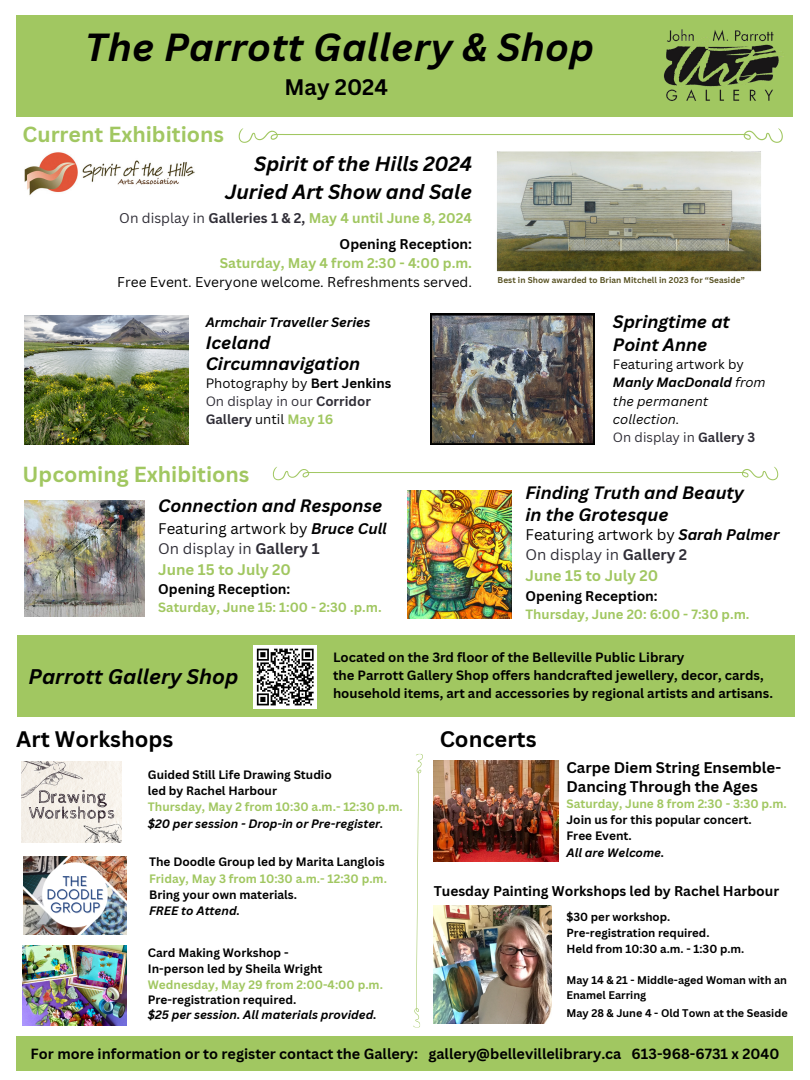
<style>
.page{position:relative;width:810px;height:1080px;background:#fff}
.page>*{position:absolute;margin:0;border:0;box-sizing:border-box;transform-origin:0 0}
.t1{font:italic 700 38.12px "Canva Sans";letter-spacing:.01em;color:#000}
.t2{font:700 21.88px "Canva Sans";color:#000}
.t3{font:700 21.25px "Canva Sans";color:#a1c761}
.t4{font:italic 700 20.62px "Canva Sans";color:#000}
.t5{font:italic 700 20px/28px "Canva Sans";color:#000;text-align:right}
.t6{font:italic 700 17.5px/21.1px "Canva Sans";color:#000}
.t7{font:15px/20.6px "Canva Sans";color:#000}
.t8{font:700 15px/18.2px "Canva Sans";color:#000}
.t9{font:700 14.38px "Canva Sans";color:#000}
.t10{font:13.75px/19.2px "Canva Sans";color:#000;text-align:right}
.t11{font:700 13.75px "Canva Sans";color:#000}
.t12{font:700 13.75px "Canva Sans";color:#a1c761}
.t13{font:13.19px/18.2px "Canva Sans";color:#000}
.t14{font:italic 700 13.19px "Canva Sans";color:#000}
.t15{font:700 13.12px/18.2px "Canva Sans";color:#000}
.t16{font:italic 13.12px/18.2px "Canva Sans";color:#000}
.t17{font:700 13.12px "Canva Sans";color:#a1c761}
.t18{font:700 11.88px/16.4px "Canva Sans";color:#000}
.t19{font:700 11.44px/15.8px "Canva Sans";color:#000}
.t20{font:700 10.81px/15px "Canva Sans";color:#000}
.t21{font:700 8.19px "Canva Sans";letter-spacing:.01em;color:#595324}
.s1{font-weight:400;color:#302e37}
.s2{color:#302e37}
.s3{font-weight:700}
.s4{font-weight:700;color:#a1c761}
.s5{font-weight:700;color:#302e37}
.s6{font-weight:700;font-style:italic}
.s7{font-style:normal}
.s8{font-style:normal;color:#302e37}
.s9{font-weight:700;font-style:normal;color:#302e37}
.s10{color:#a1c761}
.s11{font-style:italic}
</style>
<div class="page">
<div style="left:17px;top:15px;width:776px;height:102px;background:#a1c761"></div>
<div style="left:17px;top:1036px;width:776px;height:35px;background:#a1c761"></div>
<svg style="left:413px;top:754px;width:10px;height:274px"></svg>
<div style="left:17px;top:636px;width:777px;height:81px;background:#a1c761"></div>
<div style="left:253px;top:645px;width:64px;height:64px;background:#fff"></div>
<svg style="left:256px;top:648px;width:58px;height:58px"></svg>
<img style="left:664px;top:29px;width:120px;height:72px">
<img style="left:22px;top:761px;width:99px;height:81px">
<img style="left:434px;top:906px;width:118px;height:118px">
<img style="left:23px;top:946px;width:103px;height:79px">
<img style="left:25px;top:315px;width:164px;height:129px">
<img style="left:25px;top:501px;width:120px;height:115px">
<img style="left:430px;top:314px;width:165px;height:131px">
<img style="left:407px;top:490px;width:104px;height:129px">
<img style="left:24px;top:856px;width:102px;height:79px">
<img style="left:25px;top:152px;width:170px;height:44px">
<img style="left:434px;top:760px;width:124px;height:101px">
<svg style="left:239px;top:128px;width:544px;height:15px"></svg>
<svg style="left:273px;top:467px;width:505px;height:13px"></svg>
<img style="left:496px;top:151px;width:266px;height:121px">
<p class="t1" style="left:85px;top:20px;width:511px">The Parrott Gallery &amp; Shop</p>
<h5 class="t3" style="left:23px;top:119px;width:203px">Current Exhibitions</h5>
<p class="t2" style="left:284px;top:71px;width:105px">May 2024</p>
<h5 class="t5" style="left:225px;top:149px;width:249px">Spirit of the Hills 2024<br>Juried Art Show and Sale</h5>
<p class="t12" style="left:119px;top:208px;width:354px"><span class="s1">On display in</span> <span class="s2">Galleries 1 &amp; 2,</span> May 4 until June 8, 2024</p>
<p class="t10" style="left:117px;top:234px;width:356px"><span class="s3">Opening Reception:<br></span><span class="s4">Saturday, May 4 from 2:30 - 4:00 p.m.<br></span>Free Event. Everyone welcome. Refreshments served.</p>
<h2 class="t14" style="left:206px;top:313px;width:166px">Armchair Traveller Series</h2>
<h2 class="t6" style="left:206px;top:332px;width:156px">Iceland<br>Circumnavigation</h2>
<h2 class="t13" style="left:206px;top:373px;width:187px">Photography by <span class="s3">Bert Jenkins<br></span><span class="s2">On display in our</span> <span class="s5">Corridor<br>Gallery</span> until <span class="s4">May 16</span></h2>
<p class="t3" style="left:23px;top:459px;width:228px">Upcoming Exhibitions</p>
<h2 class="t6" style="left:158px;top:495px;width:226px">Connection and Response</h2>
<h2 class="t7" style="left:158px;top:517px;width:230px">Featuring artwork by <span class="s6">Bruce Cull<br></span><span class="s2">On display in</span> <span class="s5">Gallery 1<br></span><span class="s4">June 15 to July 20</span></h2>
<h2 class="t11" style="left:158px;top:580px;width:134px">Opening Reception:</h2>
<h2 class="t17" style="left:158px;top:598px;width:225px">Saturday, June 15: 1:00 - 2:30 .p.m.</h2>
<p class="t21" style="left:498px;top:275px;width:249px">Best in Show awarded to Brian Mitchell in 2023 for “Seaside”</p>
<p class="t6" style="left:613px;top:310px;width:118px;line-height:22.5px">Springtime at<br>Point Anne</p>
<p class="t16" style="left:613px;top:355px;width:154px"><span class="s7">Featuring artwork by<br></span><span class="s3">Manly MacDonald</span> from the permanent collection.<br><span class="s8">On display in</span> <span class="s9">Gallery 3</span></p>
<h6 class="t6" style="left:526px;top:482px;width:220px">Finding Truth and Beauty in the Grotesque</h6>
<h6 class="t7" style="left:526px;top:524px;width:255px">Featuring artwork by <span class="s6">Sarah Palmer<br></span><span class="s2">On display in</span> <span class="s5">Gallery 2<br></span><span class="s4">June 15 to July 20</span></h6>
<h6 class="t11" style="left:526px;top:586px;width:134px">Opening Reception:</h6>
<h6 class="t17" style="left:526px;top:604px;width:225px">Thursday, June 20: 6:00 - 7:30 p.m.</h6>
<h4 class="t4" style="left:29px;top:662px;width:211px">Parrott Gallery Shop</h4>
<p class="t2" style="left:16px;top:723px;width:159px">Art Workshops</p>
<h2 class="t15" style="left:333px;top:647px;width:441px">Located on the 3rd floor of the Belleville Public Library<br>the Parrott Gallery Shop offers handcrafted jewellery, decor, cards, household items, art and accessories by regional artists and artisans.</h2>
<h2 class="t2" style="left:440px;top:723px;width:98px">Concerts</h2>
<h3 class="t18" style="left:148px;top:766px;width:257px">Guided Still Life Drawing Studio<br>led by Rachel Harbour<br><span class="s10">Thursday, May 2 from 10:30 a.m.- 12:30 p.m. </span><span class="s11">$20 per session - Drop-in or Pre-register.</span></h3>
<p class="t18" style="left:149px;top:853px;width:239px">The Doodle Group led by Marita Langlois<br><span class="s10">Friday, May 3 from 10:30 a.m.- 12:30 p.m.<br></span>Bring your own materials.<br><span class="s11">FREE to Attend.</span></p>
<p class="t18" style="left:148px;top:944px;width:237px;line-height:15.6px">Card Making Workshop -<br>In-person led by Sheila Wright<br><span class="s10">Wednesday, May 29 from 2:00-4:00 p.m.<br></span>Pre-registration required.<br><span class="s11">$25 per session. All materials provided.</span></p>
<h6 class="t8" style="left:566px;top:758px;width:216px">Carpe Diem String Ensemble-<br>Dancing Through the Ages</h6>
<h6 class="t18" style="left:566px;top:795px;width:222px"><span class="s10">Saturday, June 8 from 2:30 - 3:30 p.m.<br></span>Join us for this popular concert.<br>Free Event.<br><span class="s11">All are Welcome.</span></h6>
<p class="t11" style="left:434px;top:881px;width:347px">Tuesday Painting Workshops led by Rachel Harbour</p>
<h6 class="t19" style="left:566px;top:909px;width:179px">$30 per workshop.<br>Pre-registration required.<br>Held from 10:30 a.m. - 1:30 p.m.</h6>
<h6 class="t20" style="left:566px;top:972px;width:222px">May 14 &amp; 21 - Middle-aged Woman with an<br>Enamel Earring</h6>
<p class="t20" style="left:566px;top:1005px;width:223px">May 28 &amp; June 4 - Old Town at the Seaside</p>
<h2 class="t9" style="left:31px;top:1044px;width:750px">For more information or to register contact the Gallery: gallery@bellevillelibrary.ca 613-968-6731 x 2040</h2>
</div>
